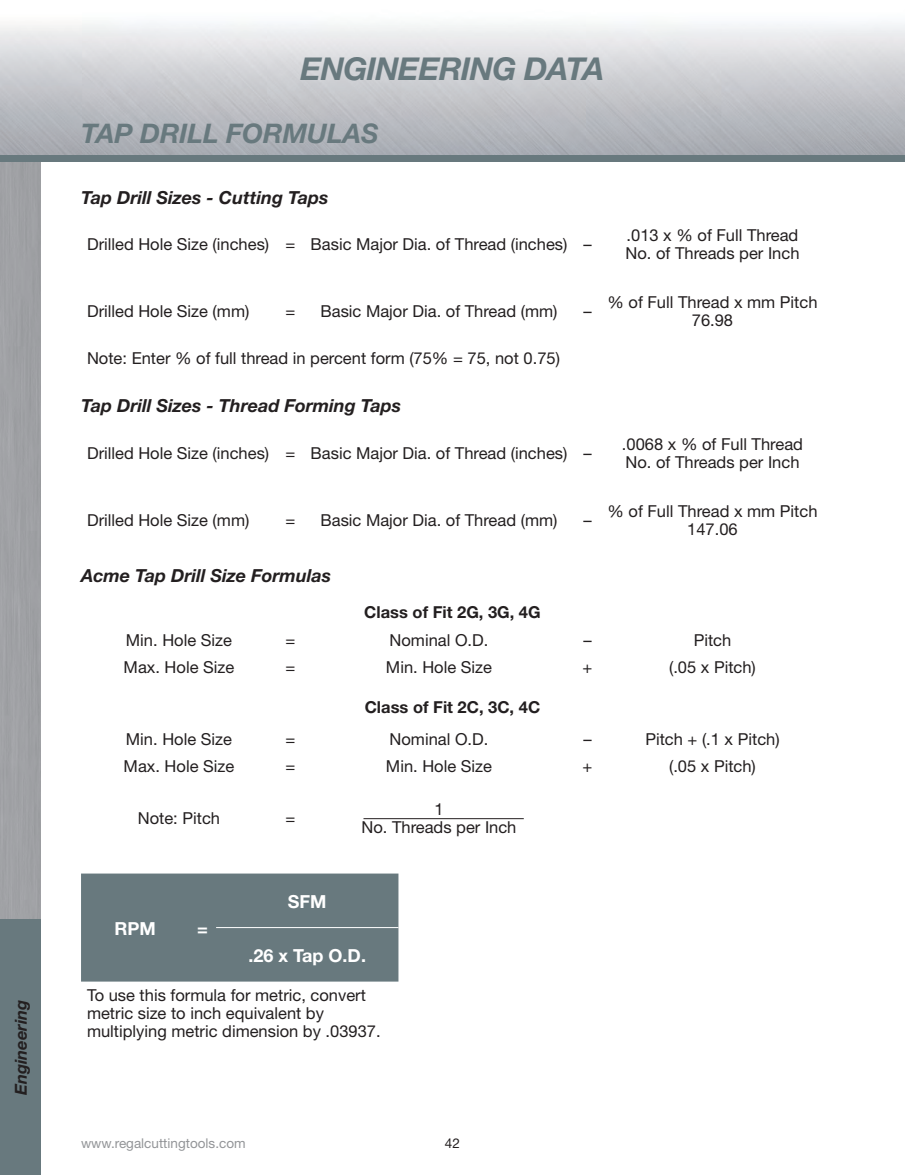
<style>
.page{position:relative;width:905px;height:1175px;background:#fff}
.page>*{position:absolute;margin:0;border:0;box-sizing:border-box;transform-origin:0 0}
.t1{font:italic 700 31.5px "Helvetica Neue";letter-spacing:-.02em;color:#68797e}
.t2{font:italic 700 27px "Helvetica Neue";color:#68797e}
.t3{font:italic 700 18px "Helvetica Neue";color:#231f20}
.t4{font:700 18px "Helvetica Neue";color:#fff}
.t5{font:16.5px/18px "Helvetica Neue";color:#231f20}
.t6{font:700 16.5px "Helvetica Neue";color:#231f20}
.t7{font:italic 700 16.5px "Helvetica Neue";letter-spacing:-.01em;color:#231f20}
.t8{font:13.5px "Helvetica Neue";color:#939598}
.t9{font:13.5px "Helvetica Neue";color:#231f20}
</style>
<div class="page">
<div style="left:81px;top:873px;width:317px;height:108px;background:#68797e"></div>
<hr style="left:216px;top:927px;width:182px;height:1px;background:#fff">
<hr style="left:363px;top:818px;width:161px;height:1px;background:#231f20">
<div style="left:0;top:155px;width:904px;height:7px;background:#68797e"></div>
<div style="left:0;top:162px;width:40px;height:758px;background:#9fa1a4"></div>
<div style="left:0;top:920px;width:40px;height:254px;background:#68797e"></div>
<p class="t7" style="left:11px;top:1095px;width:97px;rotate:-90deg">Engineering</p>
<h1 class="t1" style="left:300px;top:49px;width:305px">ENGINEERING DATA</h1>
<h2 class="t2" style="left:81px;top:116px;width:299px">TAP DRILL FORMULAS</h2>
<p class="t3" style="left:81px;top:186px;width:249px">Tap Drill Sizes - Cutting Taps</p>
<p class="t5" style="left:87px;top:235px;width:506px">Drilled Hole Size (inches) = Basic Major Dia. of Thread (inches) –</p>
<p class="t5" style="left:625px;top:226px;width:175px">.013 x % of Full Thread<br>No. of Threads per Inch</p>
<p class="t5" style="left:87px;top:302px;width:164px">Drilled Hole Size (mm)</p>
<p class="t5" style="left:285px;top:302px;width:11px">=</p>
<p class="t5" style="left:320px;top:302px;width:238px">Basic Major Dia. of Thread (mm)</p>
<p class="t5" style="left:583px;top:302px;width:10px">–</p>
<p class="t5" style="left:607px;top:293px;width:211px;text-align:center">% of Full Thread x mm Pitch<br>76.98</p>
<p class="t5" style="left:87px;top:348px;width:474px">Note: Enter % of full thread in percent form (75% = 75, not 0.75)</p>
<p class="t3" style="left:81px;top:395px;width:322px">Tap Drill Sizes - Thread Forming Taps</p>
<p class="t5" style="left:87px;top:443px;width:506px">Drilled Hole Size (inches) = Basic Major Dia. of Thread (inches) –</p>
<p class="t5" style="left:622px;top:434px;width:182px">.0068 x % of Full Thread<br>No. of Threads per Inch</p>
<p class="t5" style="left:87px;top:511px;width:164px">Drilled Hole Size (mm)</p>
<p class="t5" style="left:285px;top:511px;width:11px">=</p>
<p class="t5" style="left:320px;top:511px;width:238px">Basic Major Dia. of Thread (mm)</p>
<p class="t5" style="left:583px;top:511px;width:10px">–</p>
<p class="t3" style="left:81px;top:565px;width:252px">Acme Tap Drill Size Formulas</p>
<p class="t6" style="left:364px;top:602px;width:178px">Class of Fit 2G, 3G, 4G</p>
<p class="t5" style="left:607px;top:502px;width:211px;text-align:center">% of Full Thread x mm Pitch<br>147.06</p>
<p class="t5" style="left:126px;top:631px;width:108px">Min. Hole Size</p>
<p class="t5" style="left:285px;top:631px;width:11px">=</p>
<p class="t5" style="left:389px;top:631px;width:100px">Nominal O.D.</p>
<p class="t5" style="left:583px;top:631px;width:10px">–</p>
<p class="t5" style="left:693px;top:631px;width:39px">Pitch</p>
<p class="t5" style="left:124px;top:658px;width:112px">Max. Hole Size</p>
<p class="t5" style="left:285px;top:658px;width:11px">=</p>
<p class="t5" style="left:386px;top:658px;width:108px">Min. Hole Size</p>
<p class="t5" style="left:582px;top:658px;width:11px">+</p>
<p class="t5" style="left:669px;top:658px;width:88px">(.05 x Pitch)</p>
<p class="t6" style="left:365px;top:697px;width:177px">Class of Fit 2C, 3C, 4C</p>
<p class="t5" style="left:126px;top:730px;width:108px">Min. Hole Size</p>
<p class="t5" style="left:285px;top:730px;width:11px">=</p>
<p class="t5" style="left:389px;top:730px;width:100px">Nominal O.D.</p>
<p class="t5" style="left:583px;top:730px;width:10px">–</p>
<p class="t5" style="left:645px;top:730px;width:136px">Pitch + (.1 x Pitch)</p>
<p class="t5" style="left:124px;top:757px;width:112px">Max. Hole Size</p>
<p class="t5" style="left:285px;top:757px;width:11px">=</p>
<p class="t5" style="left:386px;top:757px;width:108px">Min. Hole Size</p>
<p class="t5" style="left:582px;top:757px;width:11px">+</p>
<p class="t5" style="left:669px;top:757px;width:88px">(.05 x Pitch)</p>
<p class="t5" style="left:138px;top:808px;width:84px">Note: Pitch</p>
<p class="t5" style="left:285px;top:808px;width:11px">=</p>
<p class="t5" style="left:361px;top:799px;width:156px;text-align:center">1<br>No. Threads per Inch</p>
<p class="t4" style="left:114px;top:917px;width:43px">RPM</p>
<p class="t4" style="left:197px;top:917px;width:12px">=</p>
<p class="t4" style="left:288px;top:890px;width:40px">SFM</p>
<p class="t4" style="left:248px;top:944px;width:119px">.26 x Tap O.D.</p>
<p class="t5" style="left:87px;top:985px;width:295px">To use this formula for metric, convert metric size to inch equivalent by multiplying metric dimension by .03937.</p>
<p class="t8" style="left:81px;top:1135px;width:166px">www.regalcuttingtools.com</p>
<p class="t9" style="left:445px;top:1135px;width:17px">42</p>
</div>
